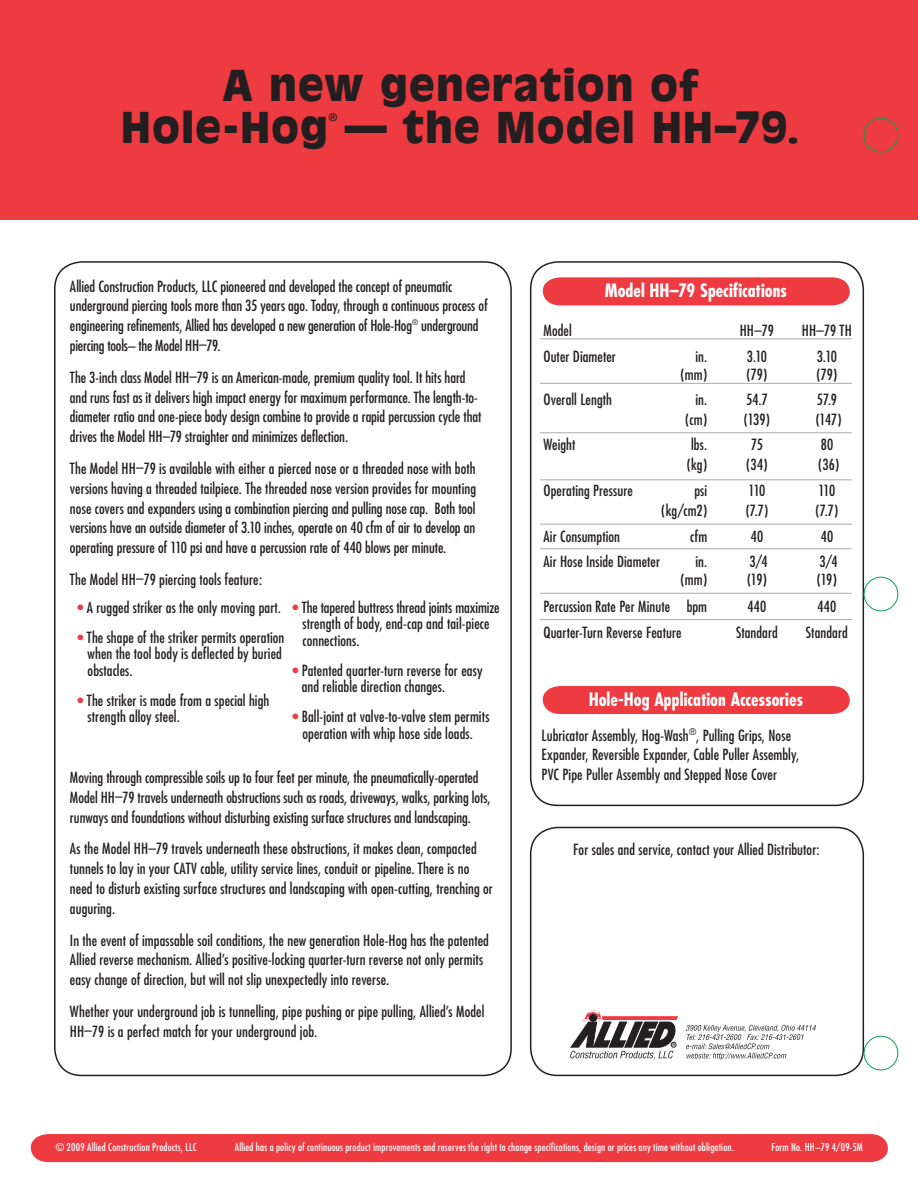
<style>
.page{position:relative;width:918px;height:1188px;background:#fff}
.page>*{position:absolute;margin:0;border:0;box-sizing:border-box;transform-origin:0 0}
.t1{font:900 42px/42px "Antique Olive";letter-spacing:.02em;color:#231f20;text-align:center}
.t2{font:700 condensed 18px "Futura";color:#fff}
.t3{font:condensed 15px/19.8px "Futura";letter-spacing:.005em;color:#231f20}
.t4{font:condensed 10.5px "Futura";letter-spacing:.02em;color:#fff}
.t5{font:10.5px "Antique Olive";color:#231f20}
.s1{color:#ee3a41}
</style>
<div class="page">
<div style="left:530px;top:261px;width:334px;height:545px;border:2px solid #231f20;border-radius:27px"></div>
<div style="left:31px;top:1134px;width:857px;height:28px;background:#ee3a41"></div>
<div style="left:530px;top:827px;width:334px;height:249px;border:2px solid #231f20;border-radius:27px"></div>
<svg style="left:686px;top:1025px;width:130px;height:35px"></svg>
<svg style="left:570px;top:1010px;width:108px;height:50px"></svg>
<div style="left:589px;top:1014px;width:8px;height:8px;background:#231f20;border-radius:50%"></div>
<div style="left:0;top:0;width:918px;height:220px;background:#ee3a41"></div>
<div style="left:543px;top:277px;width:307px;height:28px;background:#ee3a41"></div>
<div style="left:543px;top:686px;width:307px;height:28px;background:#ee3a41"></div>
<hr style="left:540px;top:338px;width:312px;height:1px;background:#a8a9ad">
<hr style="left:540px;top:383px;width:312px;height:1px;background:#a8a9ad">
<hr style="left:540px;top:432px;width:312px;height:1px;background:#a8a9ad">
<hr style="left:540px;top:479px;width:312px;height:1px;background:#a8a9ad">
<hr style="left:540px;top:524px;width:312px;height:1px;background:#a8a9ad">
<hr style="left:540px;top:548px;width:312px;height:1px;background:#a8a9ad">
<hr style="left:540px;top:593px;width:312px;height:1px;background:#a8a9ad">
<hr style="left:540px;top:619px;width:312px;height:1px;background:#a8a9ad">
<svg style="left:863px;top:117px;width:36px;height:954px"></svg>
<h1 class="t1" style="left:121px;top:63px;width:680px">A new generation of<br>Hole-Hog — the Model HH–79.</h1>
<p class="t5" style="left:329px;top:111px;width:10px">®</p>
<p class="t3" style="left:70px;top:276px;width:419px">Allied Construction Products, LLC pioneered and developed the concept of pneumatic underground piercing tools more than 35 years ago. Today, through a continuous process of engineering refinements, Allied has developed a new generation of Hole-Hog<sup>®</sup> underground piercing tools– the Model HH–79.</p>
<p class="t3" style="left:70px;top:367px;width:413px">The 3-inch class Model HH–79 is an American-made, premium quality tool. It hits hard and runs fast as it delivers high impact energy for maximum performance. The length-to&shy;diameter ratio and one-piece body design combine to provide a rapid percussion cycle that drives the Model HH–79 straighter and minimizes deflection.</p>
<p class="t3" style="left:70px;top:458px;width:408px;text-align:justify">The Model HH–79 is available with either a pierced nose or a threaded nose with both versions having a threaded tailpiece. The threaded nose version provides for mounting nose covers and expanders using a combination piercing and pulling nose cap. Both tool versions have an outside diameter of 3.10 inches, operate on 40 cfm of air to develop an operating pressure of 110 psi and have a percussion rate of 440 blows per minute.</p>
<p class="t3" style="left:70px;top:569px;width:194px">The Model HH–79 piercing tools feature:</p>
<p class="t3" style="left:78px;top:597px;width:205px"><span class="s1">•</span> A rugged striker as the only moving part.</p>
<p class="t3" style="left:88px;top:629px;width:198px;line-height:16.5px;text-indent:-10px"><span class="s1">•</span> The shape of the striker permits operation when the tool body is deflected by buried obstacles.</p>
<p class="t3" style="left:88px;top:692px;width:183px;line-height:16.5px;text-indent:-10px"><span class="s1">•</span> The striker is made from a special high strength alloy steel.</p>
<p class="t3" style="left:303px;top:599px;width:199px;line-height:16.5px;text-indent:-10px"><span class="s1">•</span> The tapered buttress thread joints maximize strength of body, end-cap and tail-piece connections.</p>
<p class="t3" style="left:302px;top:662px;width:182px;line-height:16.5px;text-indent:-9px"><span class="s1">•</span> Patented quarter-turn reverse for easy and reliable direction changes.</p>
<p class="t3" style="left:292px;top:709px;width:199px;line-height:16.5px;text-align:center"><span class="s1">•</span> Ball-joint at valve-to-valve stem permits operation with whip hose side loads.</p>
<p class="t3" style="left:70px;top:767px;width:422px">Moving through compressible soils up to four feet per minute, the pneumatically-operated<br>Model HH–79 travels underneath obstructions such as roads, driveways, walks, parking lots, runways and foundations without disturbing existing surface structures and landscaping.</p>
<p class="t3" style="left:70px;top:839px;width:424px">As the Model HH–79 travels underneath these obstructions, it makes clean, compacted tunnels to lay in your CATV cable, utility service lines, conduit or pipeline. There is no need to disturb existing surface structures and landscaping with open-cutting, trenching or auguring.</p>
<p class="t3" style="left:70px;top:930px;width:421px">In the event of impassable soil conditions, the new generation Hole-Hog has the patented<br>Allied reverse mechanism. Allied’s positive-locking quarter-turn reverse not only permits easy change of direction, but will not slip unexpectedly into reverse.</p>
<p class="t3" style="left:70px;top:1001px;width:416px">Whether your underground job is tunnelling, pipe pushing or pipe pulling, Allied’s Model<br>HH–79 is a perfect match for your underground job.</p>
<p class="t2" style="left:605px;top:279px;width:184px">Model HH–79 Specifications</p>
<p class="t3" style="left:543px;top:320px;width:30px">Model</p>
<p class="t3" style="left:740px;top:320px;width:36px">HH–79</p>
<p class="t3" style="left:802px;top:320px;width:51px">HH–79 TH</p>
<p class="t3" style="left:543px;top:346px;width:74px">Outer Diameter</p>
<p class="t3" style="left:695px;top:346px;width:13px">in.</p>
<p class="t3" style="left:747px;top:346px;width:22px">3.10</p>
<p class="t3" style="left:817px;top:346px;width:22px">3.10</p>
<p class="t3" style="left:680px;top:364px;width:28px">(mm)</p>
<p class="t3" style="left:747px;top:364px;width:22px">(79)</p>
<p class="t3" style="left:817px;top:364px;width:22px">(79)</p>
<p class="t3" style="left:543px;top:390px;width:70px">Overall Length</p>
<p class="t3" style="left:695px;top:390px;width:13px">in.</p>
<p class="t3" style="left:746px;top:390px;width:23px">54.7</p>
<p class="t3" style="left:817px;top:390px;width:22px">57.9</p>
<p class="t3" style="left:685px;top:409px;width:23px">(cm)</p>
<p class="t3" style="left:744px;top:409px;width:28px">(139)</p>
<p class="t3" style="left:816px;top:409px;width:27px">(147)</p>
<p class="t3" style="left:543px;top:435px;width:34px">Weight</p>
<p class="t3" style="left:691px;top:435px;width:17px">lbs.</p>
<p class="t3" style="left:751px;top:435px;width:13px">75</p>
<p class="t3" style="left:821px;top:435px;width:14px">80</p>
<p class="t3" style="left:687px;top:455px;width:22px">(kg)</p>
<p class="t3" style="left:746px;top:455px;width:23px">(34)</p>
<p class="t3" style="left:818px;top:455px;width:23px">(36)</p>
<p class="t3" style="left:543px;top:480px;width:91px">Operating Pressure</p>
<p class="t3" style="left:694px;top:480px;width:14px">psi</p>
<p class="t3" style="left:749px;top:480px;width:18px">110</p>
<p class="t3" style="left:818px;top:480px;width:18px">110</p>
<p class="t3" style="left:661px;top:500px;width:48px">(kg/cm2)</p>
<p class="t3" style="left:746px;top:500px;width:24px">(7.7)</p>
<p class="t3" style="left:816px;top:500px;width:24px">(7.7)</p>
<p class="t3" style="left:543px;top:526px;width:78px">Air Consumption</p>
<p class="t3" style="left:690px;top:526px;width:19px">cfm</p>
<p class="t3" style="left:751px;top:526px;width:14px">40</p>
<p class="t3" style="left:821px;top:526px;width:14px">40</p>
<p class="t3" style="left:543px;top:552px;width:118px">Air Hose Inside Diameter</p>
<p class="t3" style="left:695px;top:552px;width:13px">in.</p>
<p class="t3" style="left:749px;top:552px;width:20px">3/4</p>
<p class="t3" style="left:819px;top:552px;width:20px">3/4</p>
<p class="t3" style="left:680px;top:570px;width:28px">(mm)</p>
<p class="t3" style="left:747px;top:570px;width:21px">(19)</p>
<p class="t3" style="left:817px;top:570px;width:21px">(19)</p>
<p class="t3" style="left:543px;top:597px;width:165px">Percussion Rate Per Minute bpm</p>
<p class="t3" style="left:747px;top:597px;width:21px">440</p>
<p class="t3" style="left:817px;top:597px;width:21px">440</p>
<p class="t3" style="left:543px;top:623px;width:140px">Quarter-Turn Reverse Feature</p>
<p class="t3" style="left:736px;top:623px;width:43px">Standard</p>
<p class="t3" style="left:806px;top:623px;width:43px">Standard</p>
<p class="t2" style="left:589px;top:688px;width:216px">Hole-Hog Application Accessories</p>
<p class="t3" style="left:542px;top:726px;width:259px">Lubricator Assembly, Hog-Wash<sup>®</sup>, Pulling Grips, Nose<br>Expander, Reversible Expander, Cable Puller Assembly,<br>PVC Pipe Puller Assembly and Stepped Nose Cover</p>
<p class="t3" style="left:573px;top:840px;width:248px">For sales and service, contact your Allied Distributor:</p>
<p class="t4" style="left:56px;top:1141px;width:142px">© 2009 Allied Construction Products, LLC</p>
<p class="t4" style="left:235px;top:1141px;width:501px">Allied has a policy of continuous product improvements and reserves the right to change specifications, design or prices any time without obligation.</p>
<p class="t4" style="left:772px;top:1141px;width:93px">Form No. HH–79 4/09-5M</p>
</div>
